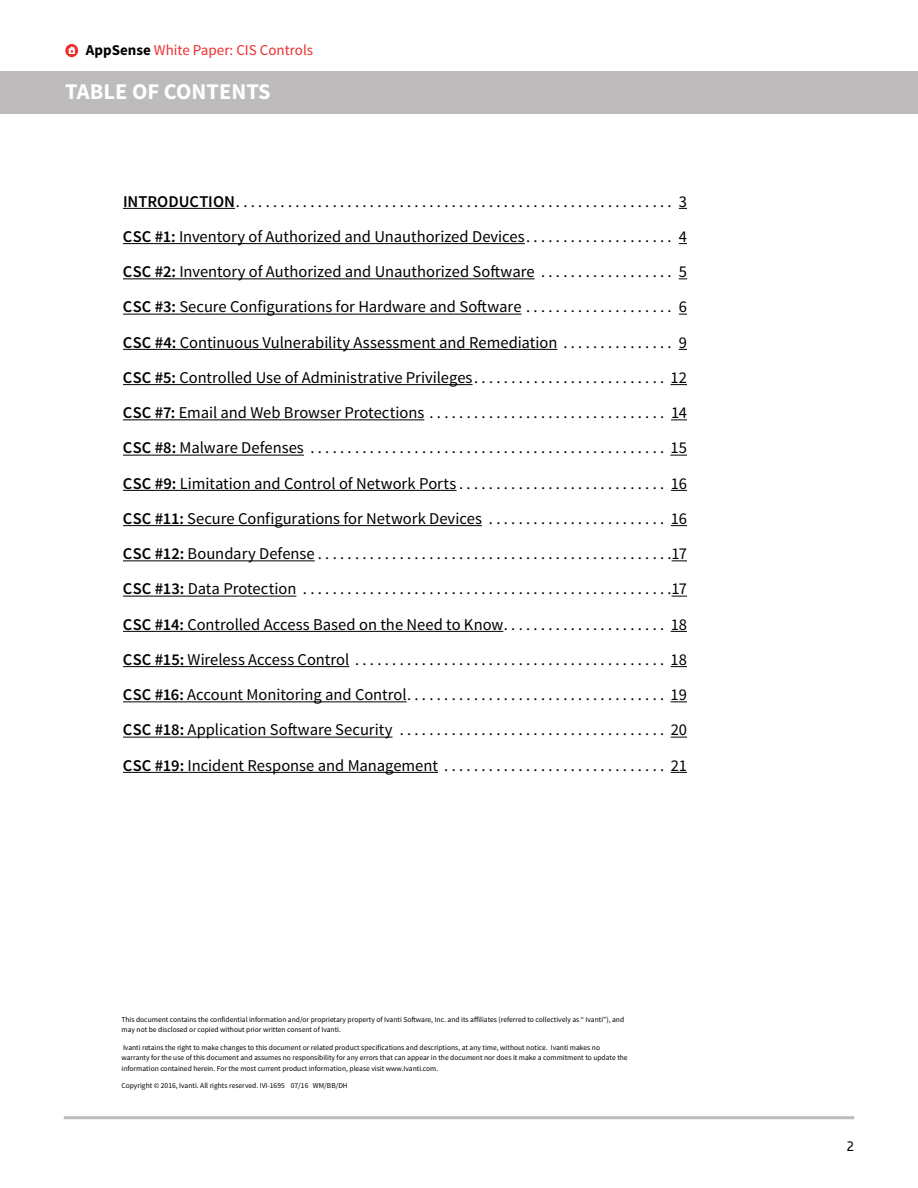
<style>
.page{position:relative;width:918px;height:1188px;background:#fff}
.page>*{position:absolute;margin:0;border:0;box-sizing:border-box;transform-origin:0 0}
.t1{font:700 22.5px "Source Sans Pro";color:#fff}
.t2{font:16.5px/35.2px "Source Sans Pro";color:#000;text-align:justify}
.t3{font:15px "Source Sans Pro";color:#eb2e2e}
.t4{font:13.5px "Selawik";color:#000}
.t5{font:7.5px/10.5px "Source Sans Pro";color:#000}
.s1{font-weight:700;color:#000}
.s2{font-weight:600}
</style>
<div class="page">
<div style="left:0;top:71px;width:918px;height:43px;background:#bdbbbb"></div>
<hr style="left:64px;top:1116px;width:790px;height:3px;background:#bdbbbb">
<svg style="left:65px;top:44px;width:13px;height:13px"></svg>
<svg style="left:68px;top:46px;width:8px;height:8px"></svg>
<hr style="left:123px;top:208px;width:112px;height:1px;background:#000">
<hr style="left:123px;top:243px;width:402px;height:1px;background:#000">
<hr style="left:123px;top:278px;width:412px;height:1px;background:#000">
<hr style="left:123px;top:314px;width:399px;height:1px;background:#000">
<hr style="left:123px;top:349px;width:435px;height:1px;background:#000">
<hr style="left:123px;top:384px;width:350px;height:1px;background:#000">
<svg style="left:670px;top:384px;width:17px;height:1px"></svg>
<hr style="left:123px;top:419px;width:301px;height:1px;background:#000">
<svg style="left:671px;top:419px;width:16px;height:1px"></svg>
<hr style="left:123px;top:455px;width:181px;height:1px;background:#000">
<svg style="left:670px;top:455px;width:17px;height:1px"></svg>
<hr style="left:123px;top:490px;width:334px;height:1px;background:#000">
<svg style="left:671px;top:490px;width:16px;height:1px"></svg>
<hr style="left:123px;top:525px;width:359px;height:1px;background:#000">
<svg style="left:671px;top:525px;width:16px;height:1px"></svg>
<hr style="left:123px;top:560px;width:192px;height:1px;background:#000">
<svg style="left:672px;top:560px;width:15px;height:1px"></svg>
<hr style="left:123px;top:596px;width:173px;height:1px;background:#000">
<svg style="left:672px;top:596px;width:15px;height:1px"></svg>
<hr style="left:123px;top:631px;width:380px;height:1px;background:#000">
<svg style="left:671px;top:631px;width:16px;height:1px"></svg>
<hr style="left:123px;top:666px;width:226px;height:1px;background:#000">
<svg style="left:671px;top:666px;width:16px;height:1px"></svg>
<hr style="left:123px;top:701px;width:284px;height:1px;background:#000">
<svg style="left:671px;top:701px;width:16px;height:1px"></svg>
<hr style="left:123px;top:737px;width:270px;height:1px;background:#000">
<svg style="left:671px;top:737px;width:16px;height:1px"></svg>
<hr style="left:123px;top:772px;width:315px;height:1px;background:#000">
<svg style="left:671px;top:772px;width:16px;height:1px"></svg>
<p class="t3" style="left:86px;top:41px;width:229px"><span class="s1">AppSense</span> White Paper: CIS Controls</p>
<h1 class="t1" style="left:65px;top:77px;width:207px">TABLE OF CONTENTS</h1>
<p class="t2" style="left:123px;top:184px;width:566px"><span class="s2">INTRODUCTION</span> . . . . . . . . . . . . . . . . . . . . . . . . . . . . . . . . . . . . . . . . . . . . . . . . . . . . . . . . . . . 3<br><span class="s2">CSC #1:</span> Inventory of Authorized and Unauthorized Devices . . . . . . . . . . . . . . . . . . . . 4<br><span class="s2">CSC #2:</span> Inventory of Authorized and Unauthorized Software . . . . . . . . . . . . . . . . . . 5<br><span class="s2">CSC #3:</span> Secure Configurations for Hardware and Software . . . . . . . . . . . . . . . . . . . . 6<br><span class="s2">CSC #4:</span> Continuous Vulnerability Assessment and Remediation . . . . . . . . . . . . . . . 9<br><span class="s2">CSC #5:</span> Controlled Use of Administrative Privileges . . . . . . . . . . . . . . . . . . . . . . . . . . 12<br><span class="s2">CSC #7:</span> Email and Web Browser Protections . . . . . . . . . . . . . . . . . . . . . . . . . . . . . . . . 14<br><span class="s2">CSC #8:</span> Malware Defenses . . . . . . . . . . . . . . . . . . . . . . . . . . . . . . . . . . . . . . . . . . . . . . . . 15<br><span class="s2">CSC #9:</span> Limitation and Control of Network Ports . . . . . . . . . . . . . . . . . . . . . . . . . . . . 16<br><span class="s2">CSC #11:</span> Secure Configurations for Network Devices . . . . . . . . . . . . . . . . . . . . . . . . 16<br><span class="s2">CSC #12:</span> Boundary Defense . . . . . . . . . . . . . . . . . . . . . . . . . . . . . . . . . . . . . . . . . . . . . . . 17<br><span class="s2">CSC #13:</span> Data Protection . . . . . . . . . . . . . . . . . . . . . . . . . . . . . . . . . . . . . . . . . . . . . . . . . 17<br><span class="s2">CSC #14:</span> Controlled Access Based on the Need to Know . . . . . . . . . . . . . . . . . . . . . . 18<br><span class="s2">CSC #15:</span> Wireless Access Control . . . . . . . . . . . . . . . . . . . . . . . . . . . . . . . . . . . . . . . . . . 18<br><span class="s2">CSC #16:</span> Account Monitoring and Control . . . . . . . . . . . . . . . . . . . . . . . . . . . . . . . . . . . 19<br><span class="s2">CSC #18:</span> Application Software Security . . . . . . . . . . . . . . . . . . . . . . . . . . . . . . . . . . . . 20<br><span class="s2">CSC #19:</span> Incident Response and Management . . . . . . . . . . . . . . . . . . . . . . . . . . . . . . 21</p>
<p class="t5" style="left:122px;top:1014px;width:504px">This document contains the confidential information and/or proprietary property of Ivanti Software, Inc. and its affiliates (referred to collectively as “ Ivanti”), and may not be disclosed or copied without prior written consent of Ivanti.</p>
<p class="t5" style="left:122px;top:1042px;width:508px">Ivanti retains the right to make changes to this document or related product specifications and descriptions, at any time, without notice. Ivanti makes no warranty for the use of this document and assumes no responsibility for any errors that can appear in the document nor does it make a commitment to update the information contained herein. For the most current product information, please visit www.Ivanti.com.</p>
<p class="t5" style="left:121px;top:1080px;width:228px">Copyright © 2016, Ivanti. All rights reserved. IVI-1695 07/16 WM/BB/DH</p>
<p class="t4" style="left:847px;top:1138px;width:9px">2</p>
</div>
